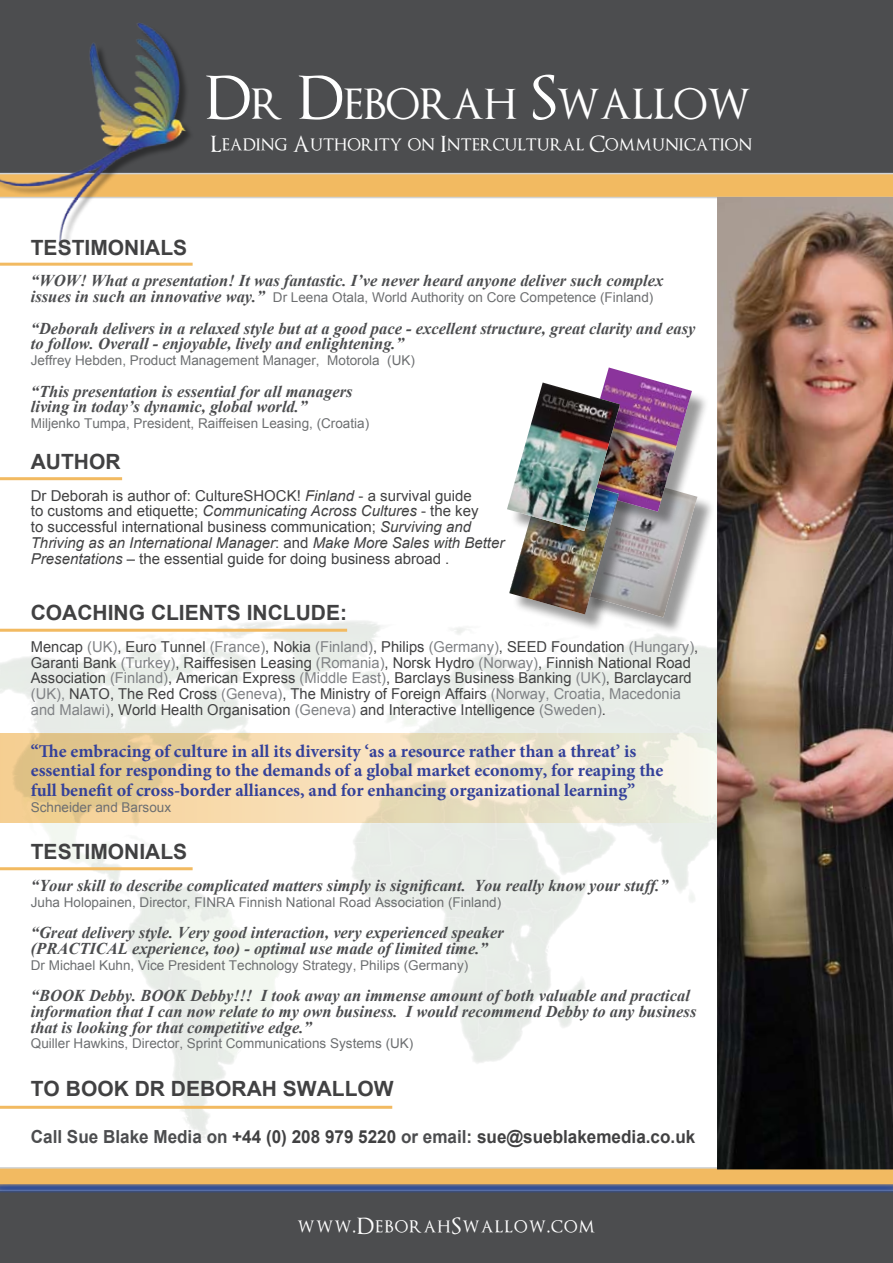
<style>
.page{position:relative;width:893px;height:1263px;background:#fff}
.page>*{position:absolute;margin:0;border:0;box-sizing:border-box;transform-origin:0 0}
.t1{font:40.95px "Optimus Princeps";color:#fff}
.t2{font:21.9px "Optimus Princeps";color:#fff}
.t3{font:21.9px "Optimus Princeps";letter-spacing:.05em;color:#fff}
.t4{font:700 21px "Arial";color:#414142}
.t5{font:700 18px/19.5px "Minion Pro";color:#34419a}
.t6{font:700 18px "Arial";color:#414142;scale:.95 1}
.t7{font:italic 700 16.5px/15.8px "Times New Roman";color:#4c4d4f}
.t8{font:15px/15.8px "Arial";color:#414142}
.t9{font:13.5px "Arial";color:#6d6f71}
.s1{font-size:58.5px}
.s2{font-family:"Times New Roman";font-weight:700;font-style:italic;font-size:16.5px;color:#4c4d4f}
.s3{font-style:italic}
.s4{color:#808285}
.s5{color:#4c4d4f}
</style>
<div class="page">
<svg style="left:204px;top:174px;width:689px;height:24px;background:#f0bb67"></svg>
<div style="left:204px;top:0;width:689px;height:174px;background:#4c4d4f"></div>
<img style="left:0;top:0;width:204px;height:263px">
<svg style="left:0;top:1167px;width:893px;height:17px;background:#eebb69"></svg>
<div style="left:0;top:1193px;width:893px;height:70px;background:#4c4d4f"></div>
<svg style="left:0;top:1184px;width:893px;height:9px;background:#4b5b89"></svg>
<svg style="left:0;top:733px;width:716px;height:90px;background:#eedcb7"></svg>
<div style="left:582px;top:475px;width:132px;height:159px;background:#000;opacity:.4"></div>
<div style="left:577px;top:370px;width:132px;height:158px;background:#000;opacity:.4"></div>
<div style="left:511px;top:475px;width:125px;height:156px;background:#000;opacity:.4"></div>
<img style="left:509px;top:367px;width:188px;height:250px">
<img style="left:507px;top:382px;width:113px;height:149px">
<hr style="left:0;top:263px;width:193px;height:3px;background:#f2ba61">
<hr style="left:0;top:477px;width:122px;height:3px;background:#f2ba61">
<hr style="left:0;top:629px;width:347px;height:3px;background:#f2ba61">
<hr style="left:0;top:867px;width:193px;height:3px;background:#f2ba61">
<img style="left:717px;top:197px;width:176px;height:972px">
<hr style="left:0;top:1106px;width:392px;height:3px;background:#f2ba61">
<h1 class="t1" style="left:205px;top:84px;width:547px"><span class="s1">D</span>R <span class="s1">D</span>EBORAH <span class="s1">S</span>WALLOW</h1>
<h2 class="t2" style="left:211px;top:133px;width:543px">Leading Authority on Intercultural Communication</h2>
<h3 class="t4" style="left:31px;top:234px;width:158px">TESTIMONIALS</h3>
<p class="t7" style="left:31px;top:272px;width:634px">“WOW! What a presentation! It was fantastic. I’ve never heard anyone deliver such complex</p>
<p class="t9" style="left:31px;top:288px;width:624px"><span class="s2">issues in such an innovative way.”</span> Dr Leena Otala, World Authority on Core Competence (Finland)</p>
<p class="t7" style="left:31px;top:320px;width:666px">“Deborah delivers in a relaxed style but at a good pace - excellent structure, great clarity and easy to follow. Overall - enjoyable, lively and enlightening.”</p>
<p class="t9" style="left:31px;top:351px;width:386px">Jeffrey Hebden, Product Management Manager, Motorola (UK)</p>
<p class="t7" style="left:31px;top:383px;width:323px">“This presentation is essential for all managers living in today’s dynamic, global world.”</p>
<p class="t9" style="left:31px;top:414px;width:340px">Miljenko Tumpa, President, Raiffeisen Leasing, (Croatia)</p>
<h3 class="t4" style="left:31px;top:448px;width:91px">AUTHOR</h3>
<p class="t8" style="left:31px;top:488px;width:475px">Dr Deborah is author of: CultureSHOCK! <span class="s3">Finland</span> - a survival guide<br>to customs and etiquette; <span class="s3">Communicating Across Cultures</span> - the key<br>to successful international business communication; <span class="s3">Surviving and Thriving as an International Manager</span>: and <span class="s3">Make More Sales with Better Presentations</span> – the essential guide for doing business abroad .</p>
<h3 class="t4" style="left:31px;top:599px;width:318px">COACHING CLIENTS INCLUDE:</h3>
<p class="t8" style="left:31px;top:639px;width:669px">Mencap <span class="s4">(UK)</span>, Euro Tunnel <span class="s4">(France)</span>, Nokia <span class="s4">(Finland)</span>, Philips <span class="s4">(Germany)</span>, SEED Foundation <span class="s4">(Hungary)</span>, Garanti Bank <span class="s4">(Turkey)</span>, Raiffesisen Leasing <span class="s4">(Romania)</span>, Norsk Hydro <span class="s4">(Norway)</span>, Finnish National Road Association <span class="s4">(Finland)</span>, American Express <span class="s4">(Middle East)</span>, Barclays Business Banking <span class="s4">(UK)</span>, Barclaycard <span class="s4">(UK),</span> NATO, The Red Cross <span class="s4">(Geneva)</span>, The Ministry of Foreign Affairs <span class="s4">(Norway, Croatia, Macedonia and Malawi)</span>, World Health Organisation <span class="s4">(Geneva)</span> and Interactive Intelligence <span class="s4">(Sweden)</span>.</p>
<p class="t5" style="left:31px;top:741px;width:634px">“The embracing of culture in all its diversity ‘as a resource rather than a threat’ is essential for responding to the demands of a global market economy, for reaping the full benefit of cross-border alliances, and for enhancing organizational learning”</p>
<p class="t9" style="left:31px;top:798px;width:142px">Schneider and Barsoux</p>
<h3 class="t4" style="left:31px;top:838px;width:158px">TESTIMONIALS</h3>
<p class="t7" style="left:31px;top:877px;width:639px">“Your skill to describe complicated matters simply is significant. You really know your stuff.”</p>
<p class="t9" style="left:31px;top:893px;width:472px">Juha Holopainen, Director, FINRA Finnish National Road Association (Finland)</p>
<p class="t7" style="left:31px;top:924px;width:474px">“Great delivery style. Very good interaction, very experienced speaker (PRACTICAL experience, too) - optimal use made of limited time.”</p>
<p class="t9" style="left:31px;top:956px;width:439px">Dr Michael Kuhn, Vice President Technology Strategy, Philips (Germany)</p>
<p class="t7" style="left:31px;top:987px;width:667px">“BOOK Debby. BOOK Debby!!! I took away an immense amount of both valuable and practical information that I can now relate to my own business. I would recommend Debby to any business that is looking for that competitive edge.”</p>
<p class="t9" style="left:31px;top:1035px;width:384px">Quiller Hawkins, Director, Sprint Communications Systems (UK)</p>
<h3 class="t4" style="left:31px;top:1074px;width:169px">TO BOOK Dr Deborah</h3>
<h3 class="t4" style="left:283px;top:1074px;width:49px">Swallo</h3>
<h3 class="t4" style="left:374px;top:1074px;width:21px">w</h3>
<p class="t6" style="left:31px;top:1125px;width:701px"><span class="s5">Call Sue Blake Media on</span> +44 (0) 208 979 5220 <span class="s5">or email:</span> sue@sueblakemedia.co.uk</p>
<h2 class="t3" style="left:298px;top:1215px;width:299px">www.DeborahSwallow.com</h2>
</div>
